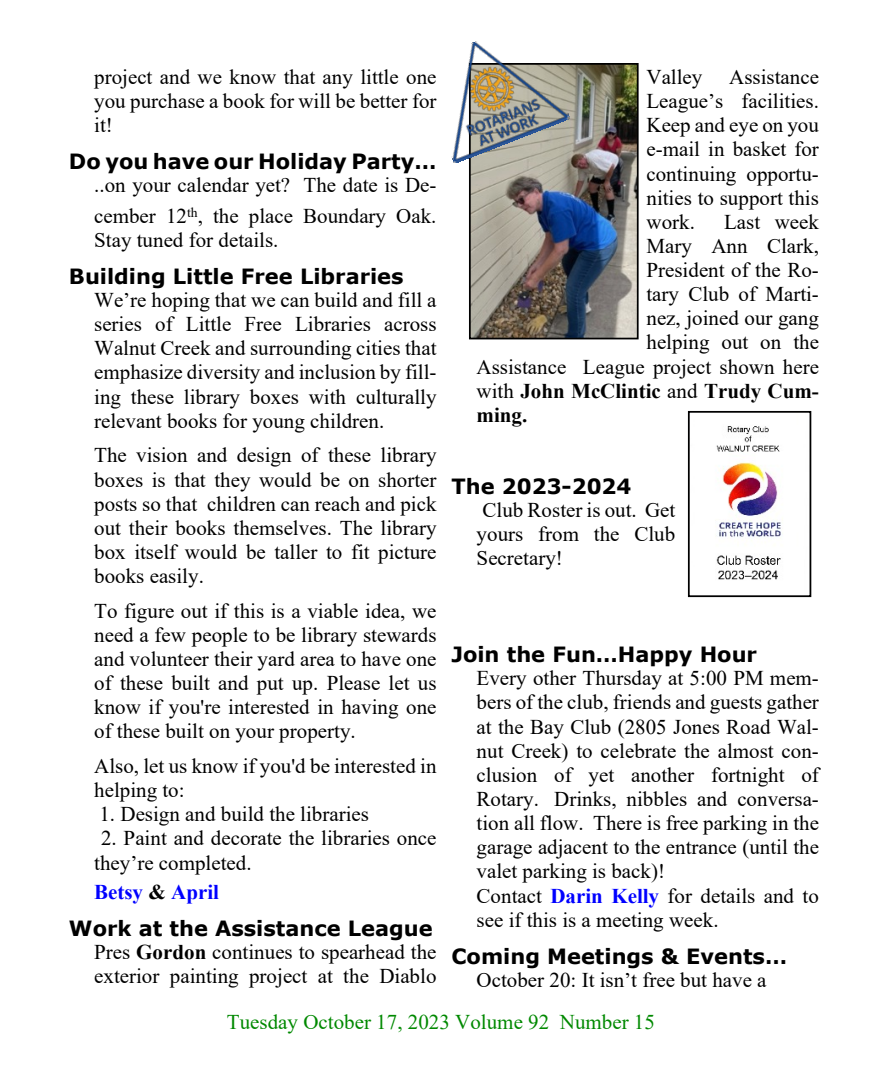
<style>
.page{position:relative;width:882px;height:1071px;background:#fff}
.page>*{position:absolute;margin:0;border:0;box-sizing:border-box;transform-origin:0 0}
.t1{font:21px/24.2px "Times New Roman";color:#000;text-align:justify}
.t2{font:700 21px "Verdana";color:#000}
.t3{font:21px "Times New Roman";color:#008900}
.t4{font:700 21px "Times New Roman";color:#000}
.t5{font:700 21px "Times New Roman";color:#00f}
.s1{color:#000}
.s2{font-weight:700}
.s3{font-weight:400}
.s4{font-weight:700;color:#00f}
</style>
<div class="page">
<img style="left:716px;top:426px;width:65px;height:154px">
<div style="left:688px;top:411px;width:123px;height:186px;border:2px solid #000"></div>
<img style="left:472px;top:66px;width:164px;height:270px">
<div style="left:469px;top:63px;width:170px;height:276px;border:2px solid #000"></div>
<img style="left:451px;top:41px;width:119px;height:122px">
<p class="t1" style="left:94px;top:67px;width:344px">project and we know that any little one you purchase a book for will be better for it!</p>
<p class="t2" style="left:69px;top:153px;width:369px">Do you have our Holiday Party…</p>
<p class="t1" style="left:94px;top:172px;width:344px;line-height:30.3px">..on your calendar yet? The date is De&shy;cember 12<sup>th</sup>, the place Boundary Oak.</p>
<p class="t1" style="left:94px;top:230px;width:186px">Stay tuned for details.</p>
<p class="t2" style="left:69px;top:268px;width:336px">Building Little Free Libraries</p>
<p class="t1" style="left:94px;top:290px;width:344px">We’re hoping that we can build and fill a series of Little Free Libraries across Walnut Creek and surrounding cities that emphasize diversity and inclusion by fill&shy;ing these library boxes with culturally relevant books for young children.</p>
<p class="t1" style="left:94px;top:445px;width:344px">The vision and design of these library boxes is that they would be on shorter posts so that children can reach and pick out their books themselves. The library box itself would be taller to fit picture books easily.</p>
<p class="t1" style="left:94px;top:601px;width:344px">To figure out if this is a viable idea, we need a few people to be library stewards and volunteer their yard area to have one of these built and put up. Please let us know if you're interested in having one of these built on your property.</p>
<p class="t1" style="left:94px;top:756px;width:344px">Also, let us know if you'd be interested in helping to:</p>
<p class="t1" style="left:99px;top:804px;width:271px">1. Design and build the libraries</p>
<p class="t1" style="left:94px;top:828px;width:344px;text-indent:7px">2. Paint and decorate the libraries once they’re completed.</p>
<p class="t5" style="left:94px;top:885px;width:126px">Betsy <span class="s1">&amp;</span> April</p>
<p class="t2" style="left:69px;top:920px;width:365px">Work at the Assistance League</p>
<p class="t1" style="left:94px;top:942px;width:344px">Pres <span class="s2">Gordon</span> continues to spearhead the exterior painting project at the Diablo</p>
<p class="t1" style="left:646px;top:67px;width:174px;text-indent:83px">Assistance League’s facilities.<br>Keep and eye on you e-mail in basket for continuing opportu&shy;nities to support this work.</p>
<p class="t1" style="left:646px;top:67px;width:57px">Valley</p>
<p class="t1" style="left:724px;top:212px;width:96px">Last week</p>
<p class="t1" style="left:646px;top:236px;width:174px">Mary Ann Clark,</p>
<p class="t1" style="left:646px;top:260px;width:174px">President of the Ro-</p>
<p class="t1" style="left:646px;top:284px;width:174px">tary Club of Marti-</p>
<p class="t1" style="left:646px;top:308px;width:174px">nez, joined our gang</p>
<p class="t1" style="left:646px;top:332px;width:174px">helping out on the</p>
<p class="t1" style="left:477px;top:357px;width:344px">Assistance League project shown here</p>
<p class="t4" style="left:477px;top:384px;width:344px"><span class="s3">with</span> John McClintic <span class="s3">and</span> Trudy Cum-</p>
<p class="t4" style="left:477px;top:408px;width:52px">ming.</p>
<p class="t2" style="left:451px;top:478px;width:182px">The 2023-2024</p>
<p class="t1" style="left:477px;top:500px;width:200px">Club Roster is out. Get yours from the Club Secretary!</p>
<p class="t2" style="left:451px;top:646px;width:307px">Join the Fun…Happy Hour</p>
<p class="t1" style="left:477px;top:668px;width:344px;text-align:left">Every other Thursday at 5:00 PM mem&shy;bers of the club, friends and guests gather at the Bay Club (2805 Jones Road Wal&shy;nut Creek) to celebrate the almost con&shy;clusion of yet another fortnight of Rotary. Drinks, nibbles and conversa&shy;tion all flow. There is free parking in the garage adjacent to the entrance (until the valet parking is back)!<br>Contact <span class="s4">Darin Kelly</span> for details and to see if this is a meeting week.</p>
<p class="t2" style="left:451px;top:948px;width:337px">Coming Meetings &amp; Events…</p>
<p class="t1" style="left:477px;top:970px;width:291px">October 20: It isn’t free but have a</p>
<p class="t3" style="left:227px;top:1014px;width:430px">Tuesday October 17, 2023 Volume 92 Number 15</p>
</div>
